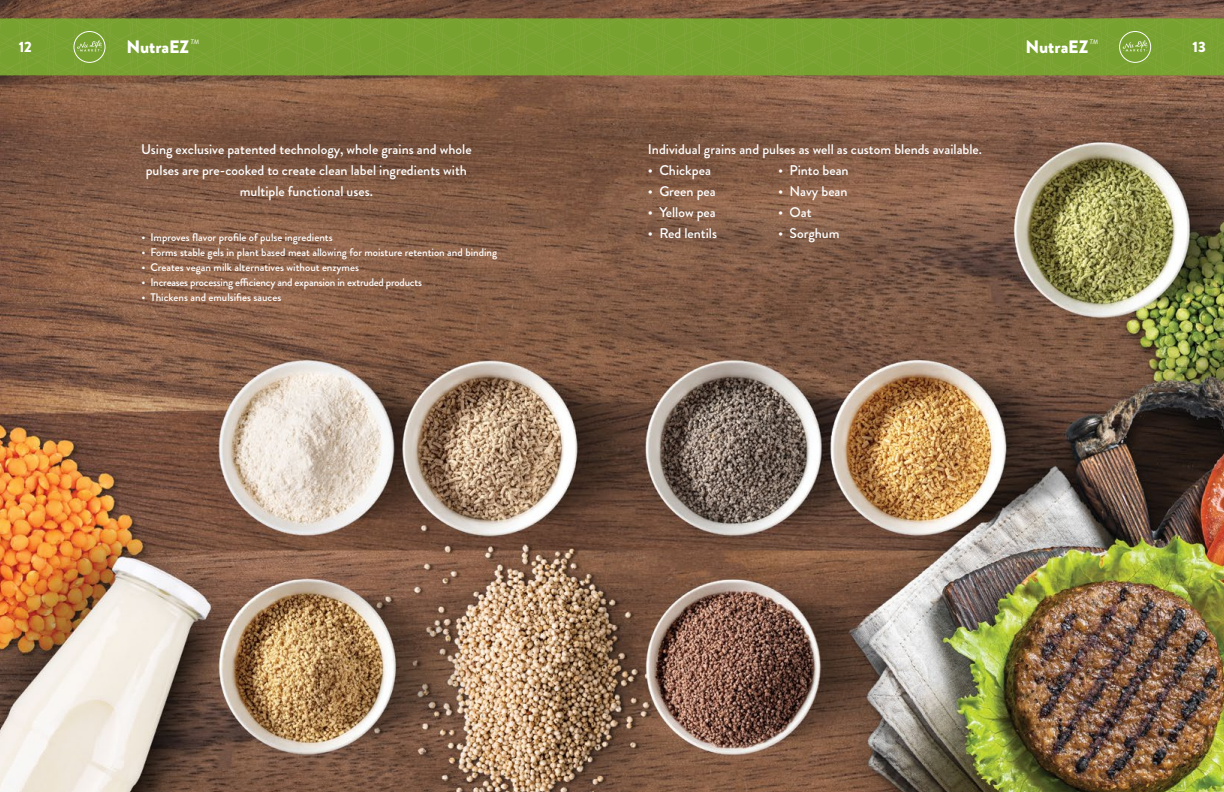
<style>
.page{position:relative;width:1224px;height:792px;background:#fff}
.page>*{position:absolute;margin:0;border:0;box-sizing:border-box;transform-origin:0 0}
.t1{font:900 18px "Brandon Grotesque";color:#fff}
.t2{font:900 15px "Brandon Grotesque";color:#fff}
.t3{font:500 14px "Brandon Grotesque";color:#fff}
.t4{font:500 11px "Brandon Grotesque";color:#fff}
.t5{font:500 11px "Brandon Grotesque";letter-spacing:-.02em;color:#fff}
</style>
<div class="page">
<img style="left:0;top:0;width:1224px;height:792px">
<svg style="left:0;top:18px;width:1224px;height:57px;background:#79a231"></svg>
<div style="left:73px;top:30px;width:33px;height:34px;background:#78a22f;border-radius:50%"></div>
<svg style="left:73px;top:31px;width:33px;height:32px"></svg>
<div style="left:1118px;top:30px;width:34px;height:34px;background:#78a22f;border-radius:50%"></div>
<svg style="left:1119px;top:31px;width:32px;height:32px"></svg>
<p class="t2" style="left:19px;top:36px;width:15px">12</p>
<p class="t1" style="left:126px;top:34px;width:74px">NutraEZ<sup>™</sup></p>
<p class="t1" style="left:1026px;top:34px;width:74px">NutraEZ<sup>™</sup></p>
<p class="t2" style="left:1193px;top:36px;width:15px">13</p>
<p class="t3" style="left:141px;top:139px;width:332px">Using exclusive patented technology, whole grains and whole</p>
<p class="t3" style="left:146px;top:160px;width:323px">pulses are pre-cooked to create clean label ingredients with</p>
<p class="t3" style="left:240px;top:181px;width:135px">multiple functional uses.</p>
<p class="t4" style="left:141px;top:229px;width:193px">• Improves flavor profile of pulse ingredients</p>
<p class="t4" style="left:141px;top:244px;width:357px">• Forms stable gels in plant based meat allowing for moisture retention and binding</p>
<p class="t4" style="left:141px;top:259px;width:219px">• Creates vegan milk alternatives without enzymes</p>
<p class="t5" style="left:141px;top:274px;width:282px">• Increases processing efficiency and expansion in extruded products</p>
<p class="t4" style="left:141px;top:289px;width:141px">• Thickens and emulsifies sauces</p>
<p class="t3" style="left:648px;top:139px;width:336px">Individual grains and pulses as well as custom blends available.</p>
<p class="t3" style="left:648px;top:160px;width:64px">• Chickpea</p>
<p class="t3" style="left:648px;top:181px;width:69px">• Green pea</p>
<p class="t3" style="left:648px;top:202px;width:69px">• Yellow pea</p>
<p class="t3" style="left:648px;top:223px;width:71px">• Red lentils</p>
<p class="t3" style="left:778px;top:160px;width:72px">• Pinto bean</p>
<p class="t3" style="left:778px;top:181px;width:71px">• Navy bean</p>
<p class="t3" style="left:778px;top:202px;width:35px">• Oat</p>
<p class="t3" style="left:778px;top:223px;width:63px">• Sorghum</p>
</div>
